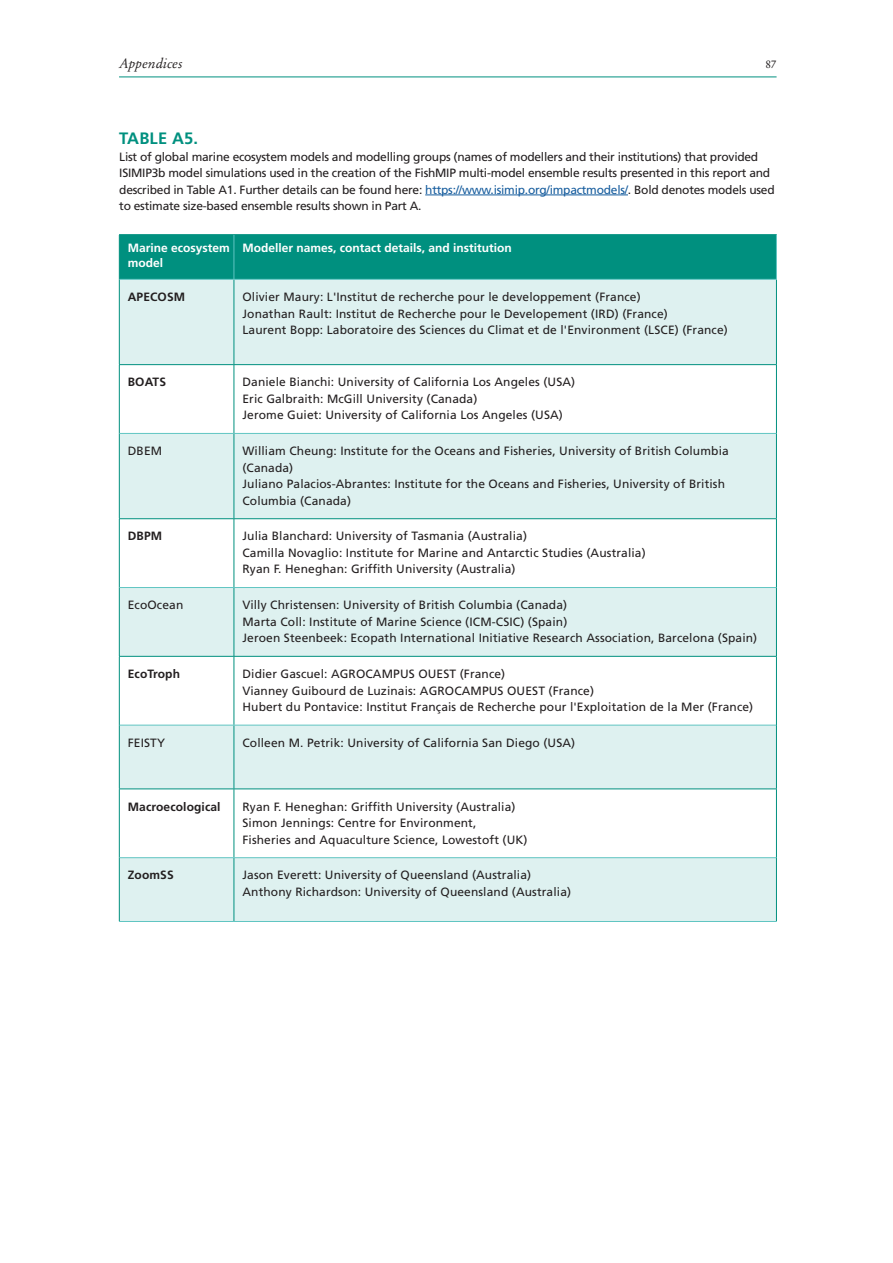
<style>
.page{position:relative;width:893px;height:1263px;background:#fff}
.page>*{position:absolute;margin:0;border:0;box-sizing:border-box;transform-origin:0 0}
.t1{font:700 16.5px "Frutiger LT Pro";letter-spacing:.01em;color:#00907f}
.t2{font:italic 13.5px "Stempel Garamond LT Std";color:#231f20}
.t3{font:12px/16.5px "Frutiger LT Pro";letter-spacing:.01em;color:#231f20}
.t4{font:12px/16.5px "Frutiger LT Pro";letter-spacing:-.02em;color:#231f20}
.t5{font:700 12px/14.4px "Frutiger LT Pro";color:#fff}
.t6{font:700 12px "Frutiger LT Pro";letter-spacing:.01em;color:#231f20}
.t7{font:11.25px "Stempel Garamond LT Std";color:#231f20}
.s1{color:#175d9e}
</style>
<div class="page">
<hr style="left:119px;top:77px;width:658px;height:1px;background:#00907f">
<hr style="left:425px;top:195px;width:203px;height:1px;background:#175d9e">
<div style="left:120px;top:235px;width:656px;height:44px;background:#00907f"></div>
<svg style="left:120px;top:280px;width:656px;height:641px;fill:#def1f0"></svg>
<hr style="left:119px;top:234px;width:115px;height:1px;background:#00907f">
<hr style="left:119px;top:235px;width:1px;height:44px;background:#00907f">
<hr style="left:234px;top:234px;width:543px;height:1px;background:#00907f">
<hr style="left:119px;top:279px;width:1px;height:85px;background:#00907f">
<hr style="left:234px;top:280px;width:1px;height:84px;background:#00907f">
<hr style="left:776px;top:280px;width:1px;height:84px;background:#00907f">
<hr style="left:119px;top:364px;width:115px;height:1px;background:#00907f">
<hr style="left:119px;top:365px;width:1px;height:68px;background:#00907f">
<hr style="left:234px;top:364px;width:543px;height:1px;background:#00907f">
<hr style="left:234px;top:365px;width:1px;height:68px;background:#00907f">
<hr style="left:776px;top:365px;width:1px;height:68px;background:#00907f">
<hr style="left:119px;top:433px;width:1px;height:85px;background:#00907f">
<hr style="left:234px;top:434px;width:1px;height:84px;background:#00907f">
<hr style="left:776px;top:433px;width:1px;height:85px;background:#00907f">
<hr style="left:119px;top:518px;width:115px;height:1px;background:#00907f">
<hr style="left:119px;top:519px;width:1px;height:68px;background:#00907f">
<hr style="left:234px;top:518px;width:543px;height:1px;background:#00907f">
<hr style="left:234px;top:519px;width:1px;height:68px;background:#00907f">
<hr style="left:776px;top:519px;width:1px;height:68px;background:#00907f">
<hr style="left:119px;top:587px;width:1px;height:69px;background:#00907f">
<hr style="left:234px;top:588px;width:1px;height:68px;background:#00907f">
<hr style="left:776px;top:587px;width:1px;height:69px;background:#00907f">
<hr style="left:119px;top:656px;width:115px;height:1px;background:#00907f">
<hr style="left:119px;top:657px;width:1px;height:68px;background:#00907f">
<hr style="left:234px;top:656px;width:543px;height:1px;background:#00907f">
<hr style="left:234px;top:657px;width:1px;height:68px;background:#00907f">
<hr style="left:776px;top:657px;width:1px;height:68px;background:#00907f">
<hr style="left:119px;top:725px;width:1px;height:64px;background:#00907f">
<hr style="left:234px;top:725px;width:1px;height:64px;background:#00907f">
<hr style="left:776px;top:725px;width:1px;height:64px;background:#00907f">
<hr style="left:119px;top:789px;width:115px;height:1px;background:#00907f">
<hr style="left:119px;top:789px;width:1px;height:69px;background:#00907f">
<hr style="left:234px;top:789px;width:543px;height:1px;background:#00907f">
<hr style="left:234px;top:789px;width:1px;height:68px;background:#00907f">
<hr style="left:776px;top:789px;width:1px;height:69px;background:#00907f">
<hr style="left:119px;top:858px;width:1px;height:63px;background:#00907f">
<hr style="left:234px;top:858px;width:1px;height:63px;background:#00907f">
<hr style="left:776px;top:858px;width:1px;height:63px;background:#00907f">
<hr style="left:234px;top:235px;width:1px;height:44px;background:#60c5c2">
<hr style="left:776px;top:235px;width:1px;height:44px;background:#60c5c2">
<hr style="left:120px;top:279px;width:114px;height:1px;background:#60c5c2">
<hr style="left:234px;top:279px;width:543px;height:1px;background:#60c5c2">
<hr style="left:120px;top:433px;width:114px;height:1px;background:#60c5c2">
<hr style="left:234px;top:433px;width:542px;height:1px;background:#60c5c2">
<hr style="left:120px;top:587px;width:114px;height:1px;background:#60c5c2">
<hr style="left:234px;top:587px;width:542px;height:1px;background:#60c5c2">
<hr style="left:120px;top:725px;width:114px;height:1px;background:#60c5c2">
<hr style="left:234px;top:725px;width:542px;height:1px;background:#60c5c2">
<hr style="left:120px;top:857px;width:114px;height:1px;background:#60c5c2">
<hr style="left:234px;top:857px;width:542px;height:1px;background:#60c5c2">
<hr style="left:119px;top:921px;width:115px;height:1px;background:#60c5c2">
<hr style="left:234px;top:921px;width:543px;height:1px;background:#60c5c2">
<p class="t2" style="left:119px;top:55px;width:65px">Appendices</p>
<p class="t7" style="left:765px;top:58px;width:13px">87</p>
<p class="t1" style="left:119px;top:129px;width:80px">TABLE A5.</p>
<p class="t4" style="left:119px;top:148px;width:657px">List of global marine ecosystem models and modelling groups (names of modellers and their institutions) that provided ISIMIP3b model simulations used in the creation of the FishMIP multi-model ensemble results presented in this report and described in Table A1. Further details can be found here: <span class="s1">https://www.isimip.org/impactmodels/</span>. Bold denotes models used to estimate size-based ensemble results shown in Part A.</p>
<p class="t5" style="left:128px;top:241px;width:103px">Marine ecosystem model</p>
<p class="t5" style="left:242px;top:241px;width:271px">Modeller names, contact details, and institution</p>
<p class="t6" style="left:128px;top:290px;width:59px">APECOSM</p>
<p class="t3" style="left:242px;top:289px;width:400px">Olivier Maury: L'Institut de recherche pour le developpement (France)</p>
<p class="t3" style="left:242px;top:305px;width:427px">Jonathan Rault: Institut de Recherche pour le Developement (IRD) (France)</p>
<p class="t3" style="left:242px;top:322px;width:487px">Laurent Bopp: Laboratoire des Sciences du Climat et de l'Environment (LSCE) (France)</p>
<p class="t6" style="left:128px;top:375px;width:40px">BOATS</p>
<p class="t3" style="left:242px;top:374px;width:334px">Daniele Bianchi: University of California Los Angeles (USA)</p>
<p class="t3" style="left:242px;top:390px;width:236px">Eric Galbraith: McGill University (Canada)</p>
<p class="t3" style="left:242px;top:407px;width:322px">Jerome Guiet: University of California Los Angeles (USA)</p>
<p class="t3" style="left:128px;top:443px;width:36px">DBEM</p>
<p class="t3" style="left:242px;top:443px;width:488px">William Cheung: Institute for the Oceans and Fisheries, University of British Columbia (Canada)</p>
<p class="t3" style="left:242px;top:476px;width:484px">Juliano Palacios-Abrantes: Institute for the Oceans and Fisheries, University of British<br>Columbia (Canada)</p>
<p class="t6" style="left:128px;top:529px;width:36px">DBPM</p>
<p class="t3" style="left:242px;top:528px;width:286px">Julia Blanchard: University of Tasmania (Australia)</p>
<p class="t3" style="left:242px;top:545px;width:405px">Camilla Novaglio: Institute for Marine and Antarctic Studies (Australia)</p>
<p class="t3" style="left:242px;top:561px;width:275px">Ryan F. Heneghan: Griffith University (Australia)</p>
<p class="t3" style="left:128px;top:597px;width:57px">EcoOcean</p>
<p class="t3" style="left:242px;top:597px;width:326px">Villy Christensen: University of British Columbia (Canada)</p>
<p class="t3" style="left:242px;top:613px;width:326px">Marta Coll: Institute of Marine Science (ICM-CSIC) (Spain)</p>
<p class="t3" style="left:242px;top:630px;width:516px">Jeroen Steenbeek: Ecopath International Initiative Research Association, Barcelona (Spain)</p>
<p class="t6" style="left:128px;top:667px;width:54px">EcoTroph</p>
<p class="t3" style="left:242px;top:666px;width:264px">Didier Gascuel: AGROCAMPUS OUEST (France)</p>
<p class="t3" style="left:242px;top:682px;width:353px">Vianney Guibourd de Luzinais: AGROCAMPUS OUEST (France)</p>
<p class="t3" style="left:242px;top:699px;width:512px">Hubert du Pontavice: Institut Français de Recherche pour l'Exploitation de la Mer (France)</p>
<p class="t3" style="left:128px;top:734px;width:39px">FEISTY</p>
<p class="t3" style="left:242px;top:734px;width:334px">Colleen M. Petrik: University of California San Diego (USA)</p>
<p class="t6" style="left:128px;top:799px;width:94px">Macroecological</p>
<p class="t3" style="left:242px;top:798px;width:275px">Ryan F. Heneghan: Griffith University (Australia)</p>
<p class="t3" style="left:242px;top:815px;width:235px">Simon Jennings: Centre for Environment,</p>
<p class="t3" style="left:242px;top:831px;width:287px">Fisheries and Aquaculture Science, Lowestoft (UK)</p>
<p class="t6" style="left:128px;top:868px;width:47px">ZoomSS</p>
<p class="t3" style="left:242px;top:867px;width:290px">Jason Everett: University of Queensland (Australia)</p>
<p class="t3" style="left:242px;top:883px;width:330px">Anthony Richardson: University of Queensland (Australia)</p>
</div>
